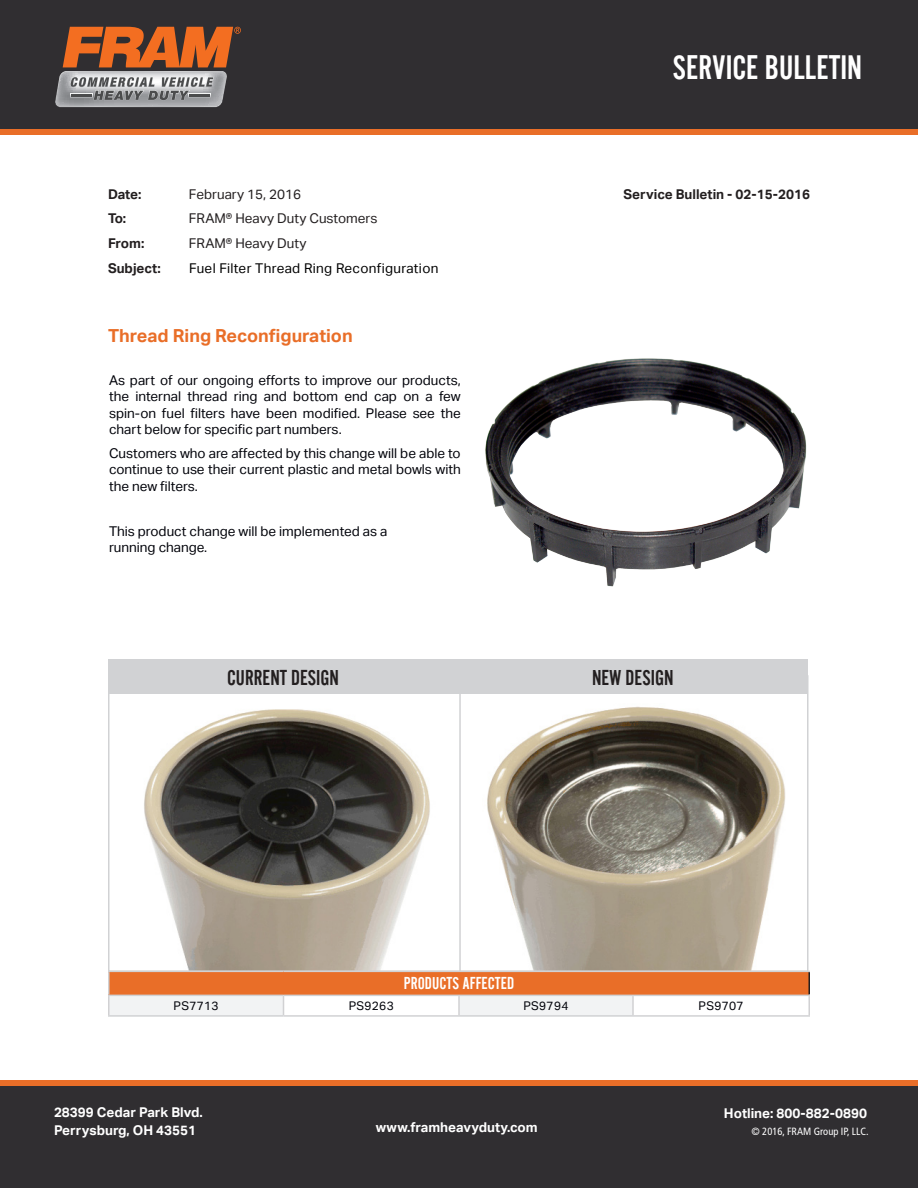
<style>
.page{position:relative;width:918px;height:1188px;background:#fff}
.page>*{position:absolute;margin:0;border:0;box-sizing:border-box;transform-origin:0 0}
.t1{font:35.55px "Alternate Got No 2 D";color:#fff}
.t2{font:22.5px "Alternate Got No 2 D";color:#231f20}
.t3{font:700 18px "Aktiv Grotesk";color:#e96e28}
.t4{font:18px "Alternate Got No 2 D";color:#fff}
.t5{font:13.5px/16.5px "Aktiv Grotesk";color:#010209;text-align:justify}
.t6{font:700 13.5px "Aktiv Grotesk";color:#fff}
.t7{font:13.5px "Aktiv Grotesk";color:#231f20}
.t8{font:700 13.5px "Aktiv Grotesk";color:#231f20}
.t9{font:13.5px "Aktiv Grotesk";letter-spacing:.025em;color:#000}
.t10{font:12px "Aktiv Grotesk";letter-spacing:.025em;color:#010209}
.t11{font:condensed 10.5px "Frutiger LT Std";color:#fff}
</style>
<div class="page">
<img style="left:144px;top:709px;width:286px;height:260px">
<img style="left:487px;top:706px;width:299px;height:263px">
<div style="left:0;top:122px;width:918px;height:13px;background:#e96e28"></div>
<div style="left:0;top:1080px;width:918px;height:13px;background:#e96e28"></div>
<div style="left:0;top:0;width:918px;height:129px;background:#302e31"></div>
<div style="left:0;top:1086px;width:918px;height:102px;background:#302e31"></div>
<div style="left:108px;top:659px;width:351px;height:35px;background:#d1d2d4"></div>
<div style="left:458px;top:659px;width:350px;height:35px;background:#d1d2d4"></div>
<img style="left:485px;top:358px;width:322px;height:229px">
<hr style="left:459px;top:660px;width:2px;height:312px;background:#d1d2d4">
<div style="left:109px;top:971px;width:700px;height:24px;background:#e96e28"></div>
<div style="left:109px;top:995px;width:175px;height:21px;background:#f2f3f4"></div>
<div style="left:459px;top:995px;width:174px;height:21px;background:#f2f3f4"></div>
<hr style="left:808px;top:972px;width:2px;height:23px;background:#231f20">
<hr style="left:284px;top:1015px;width:175px;height:2px;background:#d1d2d4">
<hr style="left:459px;top:1015px;width:174px;height:2px;background:#d1d2d4">
<hr style="left:633px;top:1015px;width:177px;height:2px;background:#d1d2d4">
<hr style="left:108px;top:1015px;width:176px;height:2px;background:#d1d2d4">
<svg style="left:108px;top:996px;width:2px;height:19px"></svg>
<svg style="left:283px;top:996px;width:1px;height:19px"></svg>
<svg style="left:458px;top:996px;width:2px;height:19px"></svg>
<svg style="left:632px;top:996px;width:2px;height:19px"></svg>
<svg style="left:808px;top:996px;width:2px;height:19px"></svg>
<hr style="left:108px;top:971px;width:176px;height:1px;background:#d1d1d3">
<hr style="left:108px;top:972px;width:2px;height:23px;background:#d1d1d3">
<hr style="left:284px;top:971px;width:175px;height:1px;background:#d1d1d3">
<hr style="left:459px;top:971px;width:174px;height:1px;background:#d1d1d3">
<hr style="left:633px;top:971px;width:177px;height:1px;background:#d1d1d3">
<hr style="left:108px;top:995px;width:176px;height:1px;background:#d1d1d3">
<hr style="left:284px;top:995px;width:175px;height:1px;background:#d1d1d3">
<hr style="left:459px;top:995px;width:174px;height:1px;background:#d1d1d3">
<hr style="left:633px;top:995px;width:177px;height:1px;background:#d1d1d3">
<svg style="left:55px;top:27px;width:186px;height:81px"></svg>
<hr style="left:71px;top:94px;width:21px;height:3px;background:#4b4c4d">
<hr style="left:189px;top:94px;width:21px;height:3px;background:#4b4c4d">
<p class="t8" style="left:108px;top:186px;width:35px">Date:</p>
<p class="t7" style="left:189px;top:186px;width:114px">February 15, 2016</p>
<p class="t8" style="left:108px;top:211px;width:20px">To:</p>
<p class="t7" style="left:189px;top:211px;width:190px">FRAM® Heavy Duty Customers</p>
<p class="t8" style="left:108px;top:236px;width:38px">From:</p>
<p class="t7" style="left:189px;top:236px;width:119px">FRAM® Heavy Duty</p>
<p class="t8" style="left:108px;top:260px;width:54px">Subject:</p>
<p class="t9" style="left:189px;top:260px;width:251px">Fuel Filter Thread Ring Reconfiguration</p>
<p class="t3" style="left:108px;top:326px;width:246px">Thread Ring Reconfiguration</p>
<p class="t5" style="left:109px;top:372px;width:353px">As part of our ongoing efforts to improve our products, the internal thread ring and bottom end cap on a few spin-on fuel filters have been modified. Please see the chart below for specific part numbers.</p>
<p class="t5" style="left:109px;top:445px;width:353px">Customers who are affected by this change will be able to continue to use their current plastic and metal bowls with the new filters.</p>
<p class="t5" style="left:109px;top:523px;width:280px">This product change will be implemented as a running change.</p>
<p class="t1" style="left:673px;top:49px;width:191px">SERVICE BULLETIN</p>
<p class="t8" style="left:623px;top:186px;width:188px">Service Bulletin - 02-15-2016</p>
<p class="t2" style="left:227px;top:666px;width:113px">CURRENT DESIGN</p>
<p class="t2" style="left:592px;top:666px;width:83px">NEW DESIGN</p>
<p class="t4" style="left:404px;top:974px;width:112px">PRODUCTS AFFECTED</p>
<p class="t10" style="left:174px;top:999px;width:47px">PS7713</p>
<p class="t10" style="left:349px;top:999px;width:47px">PS9263</p>
<p class="t10" style="left:523px;top:999px;width:47px">PS9794</p>
<p class="t10" style="left:699px;top:999px;width:47px">PS9707</p>
<p class="t6" style="left:54px;top:1104px;width:150px">28399 Cedar Park Blvd.</p>
<p class="t6" style="left:54px;top:1122px;width:144px">Perrysburg, OH 43551</p>
<p class="t6" style="left:376px;top:1120px;width:163px">www.framheavyduty.com</p>
<p class="t6" style="left:724px;top:1106px;width:145px">Hotline: 800-882-0890</p>
<p class="t11" style="left:751px;top:1125px;width:119px">© 2016, FRAM Group IP, LLC.</p>
</div>
